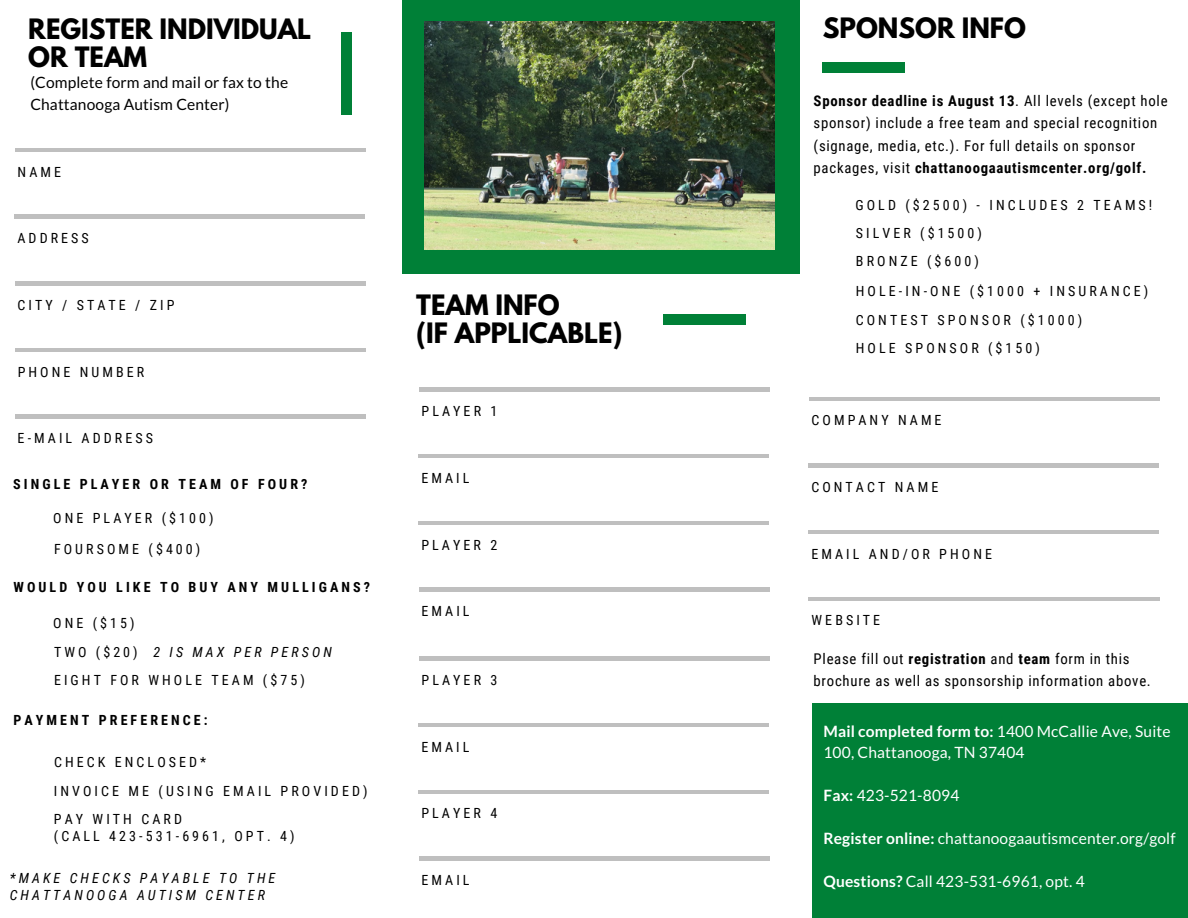
<style>
.page{position:relative;width:1188px;height:918px;background:#fff}
.page>*{position:absolute;margin:0;border:0;box-sizing:border-box;transform-origin:0 0}
.t1{font:700 24.9px/28.2px "League Spartan";color:#000}
.t2{font:15.6px/21.3px "Lato";letter-spacing:.01em;color:#fff}
.t3{font:15.6px/21.3px "Lato";letter-spacing:.01em;color:#000}
.t4{font:14.85px/22.5px "Roboto Condensed";letter-spacing:.05em;color:#000}
.t5{font:13.95px "Roboto Condensed";letter-spacing:.22em;color:#000}
.t6{font:700 13.95px "Roboto Condensed";letter-spacing:.22em;color:#000}
.t7{font:italic 13.95px "Roboto Condensed";letter-spacing:.22em;color:#000}
.s1{font-style:normal}
.s2{font-weight:700}
</style>
<div class="page">
<div style="left:812px;top:703px;width:376px;height:215px;background:#008037"></div>
<hr style="left:809px;top:397px;width:351px;height:4px;background:#bfbfbf">
<hr style="left:808px;top:464px;width:351px;height:3px;background:#bfbfbf">
<hr style="left:808px;top:531px;width:351px;height:3px;background:#bfbfbf">
<hr style="left:809px;top:597px;width:351px;height:4px;background:#bfbfbf">
<div style="left:402px;top:0;width:397px;height:274px;background:#008037"></div>
<img style="left:425px;top:21px;width:349px;height:228px">
<div style="left:341px;top:33px;width:10px;height:82px;background:#008037"></div>
<div style="left:822px;top:62px;width:82px;height:10px;background:#008037"></div>
<div style="left:663px;top:315px;width:82px;height:10px;background:#008037"></div>
<hr style="left:15px;top:148px;width:351px;height:4px;background:#bfbfbf">
<hr style="left:14px;top:215px;width:351px;height:3px;background:#bfbfbf">
<hr style="left:15px;top:282px;width:351px;height:3px;background:#bfbfbf">
<hr style="left:15px;top:348px;width:351px;height:4px;background:#bfbfbf">
<hr style="left:15px;top:415px;width:351px;height:3px;background:#bfbfbf">
<hr style="left:419px;top:388px;width:351px;height:3px;background:#bfbfbf">
<hr style="left:418px;top:455px;width:351px;height:3px;background:#bfbfbf">
<hr style="left:418px;top:521px;width:351px;height:4px;background:#bfbfbf">
<hr style="left:419px;top:588px;width:351px;height:3px;background:#bfbfbf">
<hr style="left:419px;top:657px;width:351px;height:3px;background:#bfbfbf">
<hr style="left:418px;top:723px;width:351px;height:4px;background:#bfbfbf">
<hr style="left:418px;top:790px;width:351px;height:4px;background:#bfbfbf">
<hr style="left:419px;top:857px;width:351px;height:3px;background:#bfbfbf">
<p class="t1" style="left:28px;top:18px;width:285px">REGISTER INDIVIDUAL<br>OR TEAM</p>
<p class="t1" style="left:823px;top:17px;width:205px">SPONSOR INFO</p>
<p class="t3" style="left:30px;top:72px;width:259px">(Complete form and mail or fax to the<br>Chattanooga Autism Center)</p>
<p class="t5" style="left:18px;top:164px;width:45px">NAME</p>
<p class="t5" style="left:17px;top:230px;width:73px">ADDRESS</p>
<p class="t5" style="left:18px;top:297px;width:159px">CITY / STATE / ZIP</p>
<p class="t5" style="left:18px;top:364px;width:128px">PHONE NUMBER</p>
<p class="t5" style="left:18px;top:430px;width:137px">E-MAIL ADDRESS</p>
<p class="t6" style="left:13px;top:476px;width:296px">SINGLE PLAYER OR TEAM OF FOUR?</p>
<p class="t5" style="left:53px;top:510px;width:162px">ONE PLAYER ($100)</p>
<p class="t5" style="left:54px;top:541px;width:148px">FOURSOME ($400)</p>
<p class="t6" style="left:14px;top:579px;width:358px">WOULD YOU LIKE TO BUY ANY MULLIGANS?</p>
<p class="t5" style="left:53px;top:615px;width:83px">ONE ($15)</p>
<p class="t7" style="left:54px;top:644px;width:279px"><span class="s1">TWO ($20)</span> 2 IS MAX PER PERSON</p>
<p class="t5" style="left:54px;top:672px;width:252px">EIGHT FOR WHOLE TEAM ($75)</p>
<p class="t6" style="left:13px;top:712px;width:196px">PAYMENT PREFERENCE:</p>
<p class="t5" style="left:54px;top:754px;width:154px">CHECK ENCLOSED*</p>
<p class="t5" style="left:54px;top:783px;width:315px">INVOICE ME (USING EMAIL PROVIDED)</p>
<p class="t5" style="left:54px;top:811px;width:130px">PAY WITH CARD</p>
<p class="t5" style="left:54px;top:828px;width:242px">(CALL 423-531-6961, OPT. 4)</p>
<p class="t7" style="left:10px;top:870px;width:267px">*MAKE CHECKS PAYABLE TO THE</p>
<p class="t7" style="left:10px;top:887px;width:257px">CHATTANOOGA AUTISM CENTER</p>
<p class="t1" style="left:416px;top:294px;width:145px">TEAM INFO</p>
<p class="t1" style="left:416px;top:323px;width:208px">(IF APPLICABLE)</p>
<p class="t5" style="left:422px;top:403px;width:77px">PLAYER 1</p>
<p class="t5" style="left:421px;top:470px;width:50px">EMAIL</p>
<p class="t5" style="left:421px;top:537px;width:77px">PLAYER 2</p>
<p class="t5" style="left:422px;top:603px;width:50px">EMAIL</p>
<p class="t5" style="left:422px;top:672px;width:77px">PLAYER 3</p>
<p class="t5" style="left:421px;top:739px;width:50px">EMAIL</p>
<p class="t5" style="left:421px;top:805px;width:77px">PLAYER 4</p>
<p class="t5" style="left:422px;top:872px;width:50px">EMAIL</p>
<p class="t4" style="left:814px;top:89px;width:356px"><span class="s2">Sponsor deadline is August 13</span>. All levels (except hole sponsor) include a free team and special recognition (signage, media, etc.). For full details on sponsor packages, visit <span class="s2">chattanoogaautismcenter.org/golf.</span></p>
<p class="t5" style="left:855px;top:197px;width:298px">GOLD ($2500) - INCLUDES 2 TEAMS!</p>
<p class="t5" style="left:856px;top:225px;width:128px">SILVER ($1500)</p>
<p class="t5" style="left:856px;top:253px;width:125px">BRONZE ($600)</p>
<p class="t5" style="left:856px;top:283px;width:294px">HOLE-IN-ONE ($1000 + INSURANCE)</p>
<p class="t5" style="left:856px;top:312px;width:228px">CONTEST SPONSOR ($1000)</p>
<p class="t5" style="left:856px;top:340px;width:186px">HOLE SPONSOR ($150)</p>
<p class="t5" style="left:812px;top:413px;width:132px">COMPANY NAME</p>
<p class="t5" style="left:811px;top:479px;width:128px">CONTACT NAME</p>
<p class="t5" style="left:811px;top:546px;width:182px">EMAIL AND/OR PHONE</p>
<p class="t5" style="left:812px;top:613px;width:70px">WEBSITE</p>
<p class="t4" style="left:814px;top:647px;width:339px">Please fill out <span class="s2">registration</span> and <span class="s2">team</span> form in this brochure as well as sponsorship information above.</p>
<p class="t2" style="left:823px;top:720px;width:349px"><span class="s2">Mail completed form to:</span> 1400 McCallie Ave, Suite<br>100, Chattanooga, TN 37404</p>
<p class="t2" style="left:823px;top:785px;width:137px"><span class="s2">Fax:</span> 423-521-8094</p>
<p class="t2" style="left:823px;top:827px;width:354px"><span class="s2">Register online:</span> chattanoogaautismcenter.org/golf</p>
<p class="t2" style="left:823px;top:870px;width:263px"><span class="s2">Questions?</span> Call 423-531-6961, opt. 4</p>
</div>
